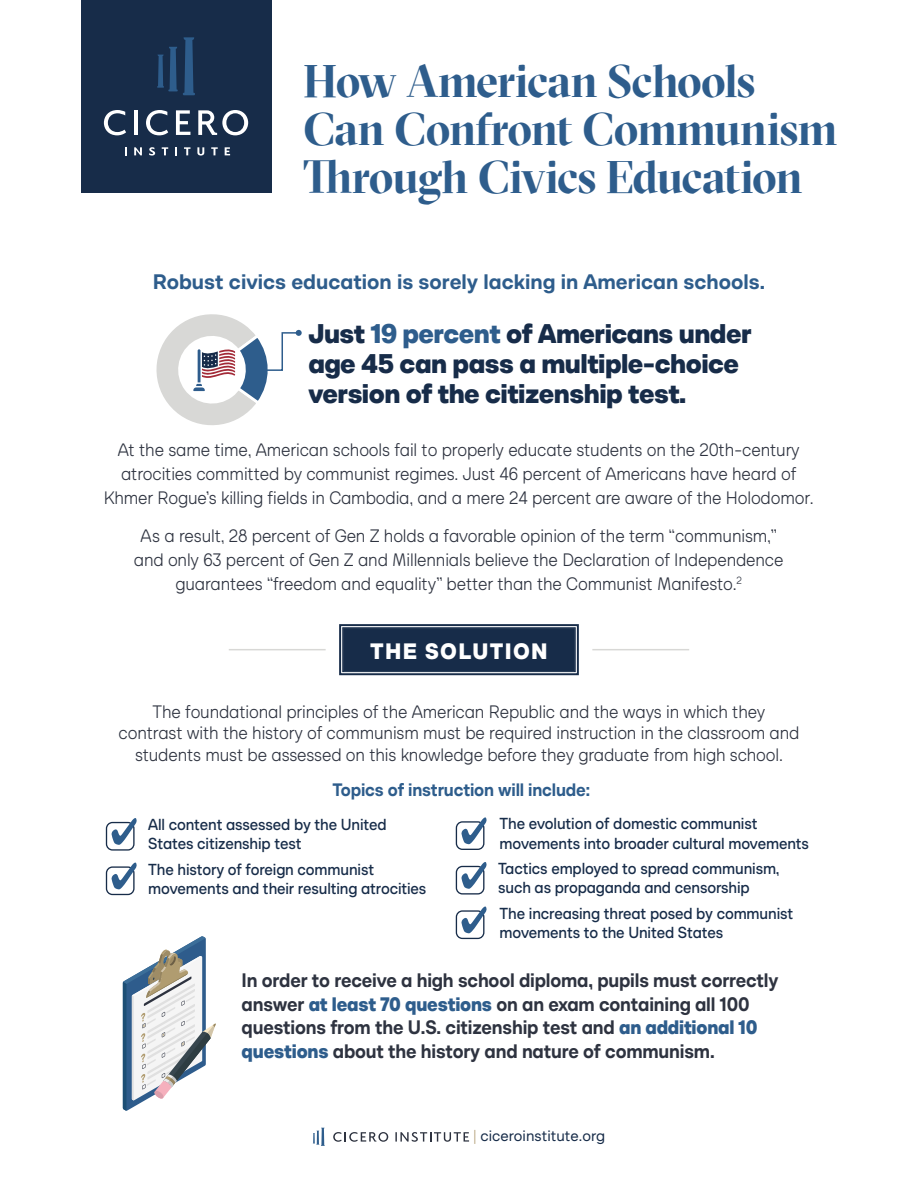
<style>
.page{position:relative;width:918px;height:1188px;background:#fff}
.page>*{position:absolute;margin:0;border:0;box-sizing:border-box;transform-origin:0 0}
.t1{font:700 46.5px/48px "GT Sectra Display";letter-spacing:-.02em;color:#2e5d8c}
.t2{font:900 27px/30px "Alexer Pro";letter-spacing:-.02em;color:#172c49}
.t3{font:900 22.2px "Alexer Pro";letter-spacing:.06em;color:#fff}
.t4{font:700 21px "Alexer Pro";color:#2e5d8c}
.t5{font:700 19.5px/23.4px "Alexer Pro";letter-spacing:-.01em;color:#2e3340;scale:.95 1}
.t6{font:300 18px/24px "Alexer Pro";letter-spacing:-.01em;color:#2e3340;text-align:center;scale:.95 1}
.t7{font:700 18px "Alexer Pro";letter-spacing:-.01em;color:#2e5d8c;scale:.95 1}
.t8{font:500 15.9px/19.2px "Alexer Pro";letter-spacing:-.01em;color:#172c49;scale:.95 1}
.t9{font:15px "Alexer Pro";color:#172c49}
.s1{color:#2e5d8c}
.s2{font-weight:900;color:#2e5d8c}
.s3{font-weight:300;color:#b09c71}
</style>
<div class="page">
<svg style="left:313px;top:1128px;width:12px;height:18px"></svg>
<svg style="left:333px;top:1132px;width:55px;height:10px"></svg>
<svg style="left:395px;top:1132px;width:74px;height:10px"></svg>
<div style="left:81px;top:0;width:190px;height:193px;background:#172c49"></div>
<svg style="left:157px;top:37px;width:38px;height:58px"></svg>
<svg style="left:125px;top:147px;width:2px;height:8px"></svg>
<svg style="left:134px;top:147px;width:8px;height:8px"></svg>
<svg style="left:149px;top:147px;width:6px;height:9px"></svg>
<svg style="left:162px;top:147px;width:6px;height:8px"></svg>
<svg style="left:175px;top:147px;width:2px;height:8px"></svg>
<svg style="left:184px;top:147px;width:7px;height:8px"></svg>
<svg style="left:197px;top:147px;width:7px;height:9px"></svg>
<svg style="left:211px;top:147px;width:7px;height:8px"></svg>
<svg style="left:225px;top:147px;width:5px;height:8px"></svg>
<svg style="left:104px;top:110px;width:22px;height:25px"></svg>
<hr style="left:134px;top:110px;width:4px;height:25px;background:#fff">
<svg style="left:146px;top:110px;width:22px;height:25px"></svg>
<svg style="left:176px;top:110px;width:14px;height:25px"></svg>
<svg style="left:198px;top:110px;width:50px;height:25px"></svg>
<hr style="left:592px;top:649px;width:97px;height:1px;background:#d8d8d6">
<hr style="left:229px;top:649px;width:97px;height:1px;background:#d8d8d6">
<svg style="left:339px;top:624px;width:240px;height:52px"></svg>
<div style="left:342px;top:627px;width:234px;height:45px;border:1px solid #172c49"></div>
<svg style="left:123px;top:936px;width:93px;height:175px"></svg>
<svg style="left:156px;top:314px;width:146px;height:111px"></svg>
<div style="left:106px;top:822px;width:29px;height:29px;border:1px solid #172c49;border-radius:6px"></div>
<svg style="left:111px;top:818px;width:26px;height:27px"></svg>
<div style="left:456px;top:821px;width:28px;height:29px;border:1px solid #172c49;border-radius:6px"></div>
<svg style="left:461px;top:817px;width:26px;height:27px"></svg>
<div style="left:106px;top:866px;width:29px;height:29px;border:1px solid #172c49;border-radius:6px"></div>
<svg style="left:111px;top:863px;width:26px;height:26px"></svg>
<div style="left:456px;top:910px;width:28px;height:29px;border:1px solid #172c49;border-radius:6px"></div>
<svg style="left:461px;top:906px;width:26px;height:27px"></svg>
<div style="left:456px;top:866px;width:28px;height:29px;border:1px solid #172c49;border-radius:6px"></div>
<svg style="left:461px;top:862px;width:26px;height:27px"></svg>
<p class="t1" style="left:303px;top:57px;width:536px">How American Schools<br>Can Confront Communism<br>Through Civics Education</p>
<p class="t4" style="left:153px;top:268px;width:614px">Robust civics education is sorely lacking in American schools.</p>
<p class="t2" style="left:308px;top:318px;width:445px">Just <span class="s1">19 percent</span> of Americans under age 45 can pass a multiple-choice version of the citizenship test.</p>
<p class="t6" style="left:104px;top:437px;width:749px">At the same time, American schools fail to properly educate students on the 20th-century atrocities committed by communist regimes. Just 46 percent of Americans have heard of<br>Khmer Rogue’s killing fields in Cambodia, and a mere 24 percent are aware of the Holodomor.</p>
<p class="t6" style="left:134px;top:523px;width:685px">As a result, 28 percent of Gen Z holds a favorable opinion of the term “communism,” and only 63 percent of Gen Z and Millennials believe the Declaration of Independence guarantees “freedom and equality” better than the Communist Manifesto.<sup>2</sup></p>
<p class="t3" style="left:370px;top:636px;width:179px">THE SOLUTION</p>
<p class="t6" style="left:119px;top:700px;width:718px;line-height:21.6px">The foundational principles of the American Republic and the ways in which they contrast with the history of communism must be required instruction in the classroom and students must be assessed on this knowledge before they graduate from high school.</p>
<p class="t7" style="left:332px;top:778px;width:273px">Topics of instruction will include:</p>
<p class="t8" style="left:148px;top:814px;width:253px">All content assessed by the United<br>States citizenship test</p>
<p class="t8" style="left:500px;top:814px;width:327px">The evolution of domestic communist movements into broader cultural movements</p>
<p class="t8" style="left:148px;top:859px;width:294px">The history of foreign communist movements and their resulting atrocities</p>
<p class="t8" style="left:500px;top:903px;width:311px">The increasing threat posed by communist movements to the United States</p>
<p class="t8" style="left:498px;top:858px;width:298px">Tactics employed to spread communism, such as propaganda and censorship</p>
<p class="t5" style="left:242px;top:968px;width:567px">In order to receive a high school diploma, pupils must correctly answer <span class="s2">at least 70 questions</span> on an exam containing all 100 questions from the U.S. citizenship test and <span class="s2">an additional 10 questions</span> about the history and nature of communism.</p>
<p class="t9" style="left:473px;top:1126px;width:134px"><span class="s3">|</span> ciceroinstitute.org</p>
</div>
